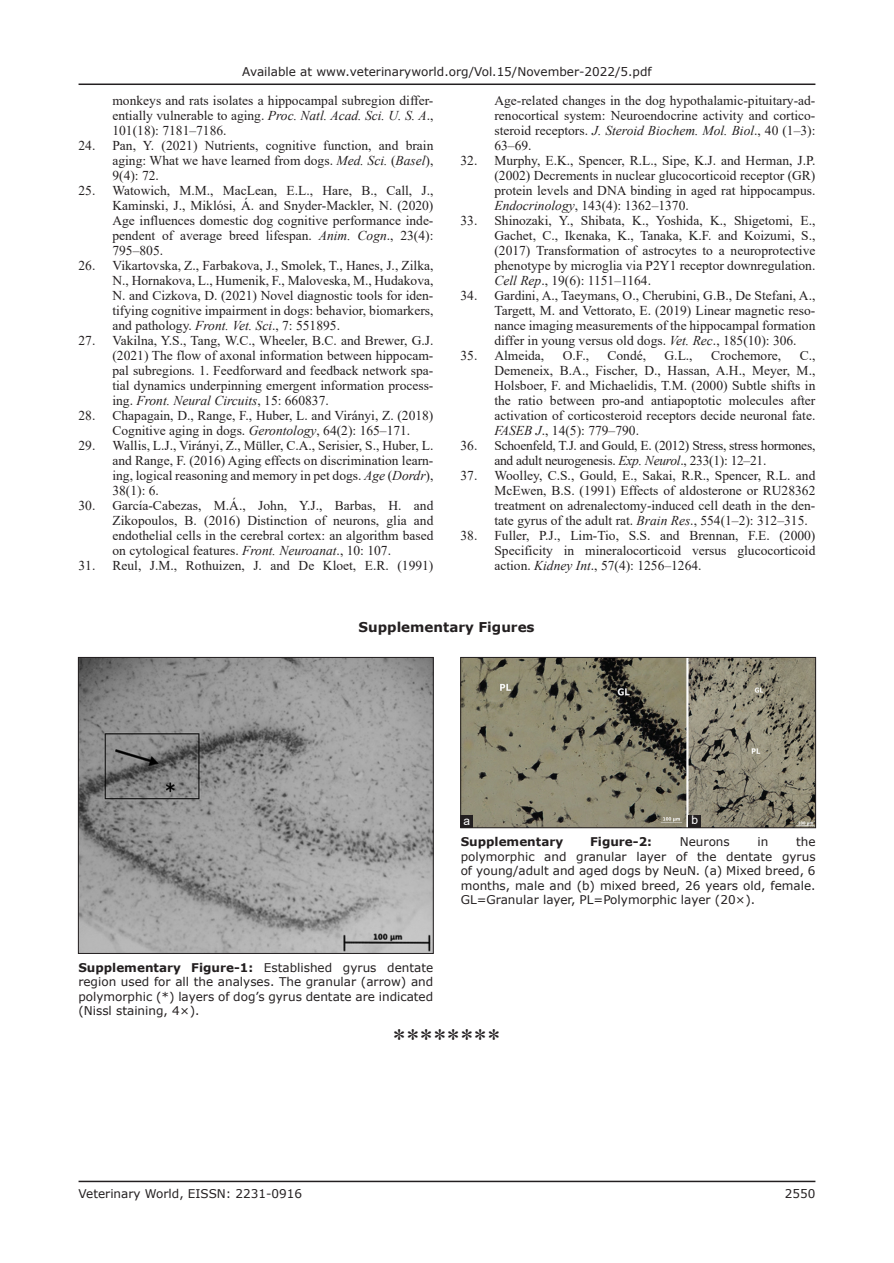
<style>
.page{position:relative;width:894px;height:1263px;background:#fff}
.page>*{position:absolute;margin:0;border:0;box-sizing:border-box;transform-origin:0 0}
.t1{font:27px "Times New Roman";color:#231f20}
.REF{font:13.5px/15px "Times New Roman";color:#231f20;text-align:justify}
.REF-2{font:13.5px/15px "Times New Roman";letter-spacing:-.02em;color:#231f20}
.t2{font:700 13.5px "Verdana";color:#231f20}
.FGC{font:12px/14.5px "Verdana";color:#231f20;text-align:justify}
.FGC-2{font:700 12px "Verdana";color:#231f20}
.LABEL{font:12px "Arial";color:#fff}
.s1{font-style:italic}
.s2{font-weight:700}
</style>
<div class="page">
<hr style="left:78px;top:1180px;width:737px;height:2px;background:#231f20">
<hr style="left:78px;top:83px;width:737px;height:2px;background:#231f20">
<img style="left:80px;top:659px;width:351px;height:292px">
<div style="left:78px;top:657px;width:355px;height:296px;border:1px solid #231f20"></div>
<img style="left:462px;top:659px;width:351px;height:167px">
<div style="left:460px;top:657px;width:355px;height:171px;border:1px solid #231f20"></div>
<div style="left:460px;top:815px;width:13px;height:13px;background:#231f20"></div>
<div style="left:688px;top:814px;width:13px;height:13px;background:#231f20"></div>
<p class="FGC" style="left:242px;top:64px;width:411px">Available at www.veterinaryworld.org/Vol.15/November-2022/5.pdf</p>
<p class="REF" style="left:112px;top:92px;width:322px">monkeys and rats isolates a hippocampal subregion differ&shy;entially vulnerable to aging. <span class="s1">Proc. Natl. Acad. Sci. U. S. A</span>., 101(18): 7181–7186.</p>
<p class="REF" style="left:112px;top:137px;width:322px;text-indent:-34px">24. Pan, Y. (2021) Nutrients, cognitive function, and brain aging: What we have learned from dogs. <span class="s1">Med. Sci.</span> (<span class="s1">Basel</span>), 9(4): 72.</p>
<p class="REF" style="left:112px;top:182px;width:322px;text-indent:-34px">25. Watowich, M.M., MacLean, E.L., Hare, B., Call, J., Kaminski, J., Miklósi, Á. and Snyder-Mackler, N. (2020)<br>Age influences domestic dog cognitive performance inde&shy;pendent of average breed lifespan. <span class="s1">Anim. Cogn</span>., 23(4):<br>795–805.</p>
<p class="REF" style="left:112px;top:257px;width:322px;text-indent:-34px">26. Vikartovska, Z., Farbakova, J., Smolek, T., Hanes, J., Zilka, N., Hornakova, L., Humenik, F., Maloveska, M., Hudakova, N. and Cizkova, D. (2021) Novel diagnostic tools for iden&shy;tifying cognitive impairment in dogs: behavior, biomarkers, and pathology. <span class="s1">Front. Vet. Sci</span>., 7: 551895.</p>
<p class="REF" style="left:112px;top:332px;width:322px;text-indent:-34px">27. Vakilna, Y.S., Tang, W.C., Wheeler, B.C. and Brewer, G.J. (2021) The flow of axonal information between hippocam&shy;pal subregions. 1. Feedforward and feedback network spa&shy;tial dynamics underpinning emergent information process&shy;ing. <span class="s1">Front. Neural Circuits</span>, 15: 660837.</p>
<p class="REF" style="left:112px;top:407px;width:322px;text-indent:-34px">28. Chapagain, D., Range, F., Huber, L. and Virányi, Z. (2018)<br>Cognitive aging in dogs. <span class="s1">Gerontology</span>, 64(2): 165–171.</p>
<p class="REF" style="left:112px;top:437px;width:322px;text-indent:-34px">29. Wallis, L.J., Virányi, Z., Müller, C.A., Serisier, S., Huber, L. and Range, F. (2016) Aging effects on discrimination learn&shy;ing, logical reasoning and memory in pet dogs. <span class="s1">Age</span> (<span class="s1">Dordr</span>), 38(1): 6.</p>
<p class="REF" style="left:112px;top:497px;width:322px;text-indent:-34px">30. García-Cabezas, M.Á., John, Y.J., Barbas, H. and Zikopoulos, B. (2016) Distinction of neurons, glia and endothelial cells in the cerebral cortex: an algorithm based on cytological features. <span class="s1">Front. Neuroanat</span>., 10: 107.</p>
<p class="REF" style="left:78px;top:557px;width:356px">31. Reul, J.M., Rothuizen, J. and De Kloet, E.R. (1991)</p>
<p class="REF" style="left:494px;top:92px;width:322px">Age-related changes in the dog hypothalamic-pituitary-ad&shy;renocortical system: Neuroendocrine activity and cortico&shy;steroid receptors. <span class="s1">J. Steroid Biochem. Mol. Biol</span>., 40 (1–3):<br>63–69.</p>
<p class="REF" style="left:494px;top:152px;width:322px;text-indent:-34px">32. Murphy, E.K., Spencer, R.L., Sipe, K.J. and Herman, J.P. (2002) Decrements in nuclear glucocorticoid receptor (GR) protein levels and DNA binding in aged rat hippocampus.<br><span class="s1">Endocrinology</span>, 143(4): 1362–1370.</p>
<p class="REF" style="left:494px;top:212px;width:322px;text-indent:-34px">33. Shinozaki, Y., Shibata, K., Yoshida, K., Shigetomi, E., Gachet, C., Ikenaka, K., Tanaka, K.F. and Koizumi, S., (2017) Transformation of astrocytes to a neuroprotective phenotype by microglia via P2Y1 receptor downregulation.<br><span class="s1">Cell Rep</span>., 19(6): 1151–1164.</p>
<p class="REF" style="left:494px;top:287px;width:322px;text-indent:-34px">34. Gardini, A., Taeymans, O., Cherubini, G.B., De Stefani, A., Targett, M. and Vettorato, E. (2019) Linear magnetic reso&shy;nance imaging measurements of the hippocampal formation differ in young versus old dogs. <span class="s1">Vet. Rec</span>., 185(10): 306.</p>
<p class="REF" style="left:460px;top:347px;width:85px">35. Almeida,</p>
<p class="REF" style="left:562px;top:347px;width:28px">O.F.,</p>
<p class="REF" style="left:607px;top:347px;width:40px">Condé,</p>
<p class="REF" style="left:664px;top:347px;width:30px">G.L.,</p>
<p class="REF" style="left:710px;top:347px;width:72px">Crochemore,</p>
<p class="REF" style="left:494px;top:347px;width:322px;text-indent:305px">C., Demeneix, B.A., Fischer, D., Hassan, A.H., Meyer, M., Holsboer, F. and Michaelidis, T.M. (2000) Subtle shifts in the ratio between pro‐and antiapoptotic molecules after activation of corticosteroid receptors decide neuronal fate.<br><span class="s1">FASEB J</span>., 14(5): 779–790.</p>
<p class="REF-2" style="left:494px;top:437px;width:322px;text-indent:-34px">36. Schoenfeld, T.J. and Gould, E. (2012) Stress, stress hormones, and adult neurogenesis. <span class="s1">Exp. Neurol</span>., 233(1): 12–21.</p>
<p class="REF" style="left:494px;top:467px;width:322px;text-indent:-34px">37. Woolley, C.S., Gould, E., Sakai, R.R., Spencer, R.L. and McEwen, B.S. (1991) Effects of aldosterone or RU28362 treatment on adrenalectomy-induced cell death in the den&shy;tate gyrus of the adult rat. <span class="s1">Brain Res</span>., 554(1–2): 312–315.</p>
<p class="REF" style="left:494px;top:527px;width:322px;text-indent:-34px">38. Fuller, P.J., Lim-Tio, S.S. and Brennan, F.E. (2000)<br>Specificity in mineralocorticoid versus glucocorticoid action. <span class="s1">Kidney Int</span>., 57(4): 1256–1264.</p>
<h1 class="t2" style="left:358px;top:617px;width:177px">Supplementary Figures</h1>
<p class="LABEL" style="left:463px;top:812px;width:8px">a</p>
<p class="LABEL" style="left:691px;top:811px;width:8px">b</p>
<p class="FGC" style="left:78px;top:960px;width:356px"><span class="s2">Supplementary Figure-1:</span> Established gyrus dentate region used for all the analyses. The granular (arrow) and polymorphic (*) layers of dog’s gyrus dentate are indicated (Nissl staining, 4×).</p>
<p class="FGC" style="left:460px;top:834px;width:356px;text-indent:335px">the polymorphic and granular layer of the dentate gyrus of young/adult and aged dogs by NeuN. (a) Mixed breed, 6 months, male and (b) mixed breed, 26 years old, female.<br>GL=Granular layer, PL=Polymorphic layer (20×).</p>
<p class="FGC-2" style="left:460px;top:833px;width:104px">Supplementary</p>
<p class="FGC-2" style="left:590px;top:833px;width:63px">Figure-2:</p>
<p class="FGC" style="left:679px;top:834px;width:51px">Neurons</p>
<p class="FGC" style="left:757px;top:834px;width:12px">in</p>
<p class="t1" style="left:392px;top:1019px;width:109px">********</p>
<p class="FGC" style="left:78px;top:1186px;width:225px">Veterinary World, EISSN: 2231-0916</p>
<p class="FGC" style="left:784px;top:1186px;width:32px">2550</p>
</div>
